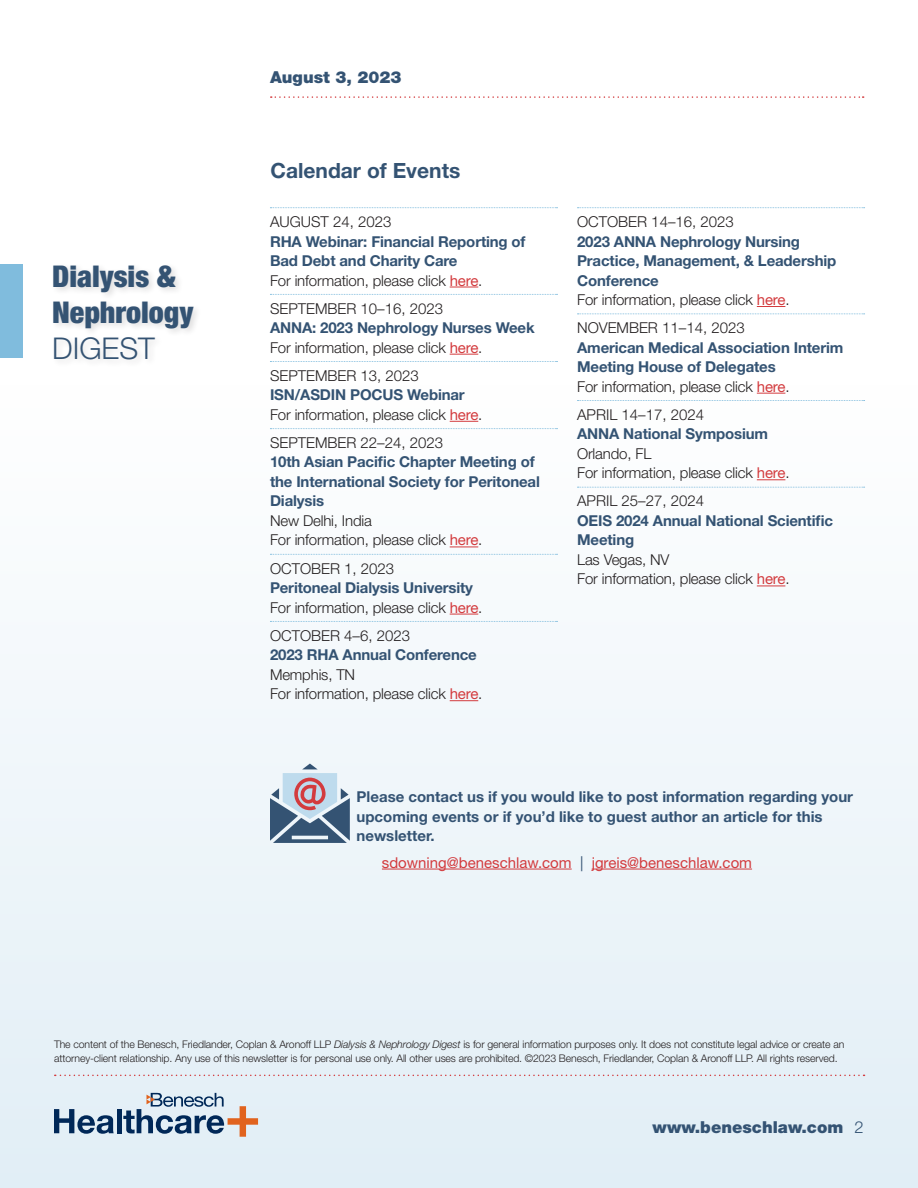
<style>
.page{position:relative;width:918px;height:1188px;background:#fff}
.page>*{position:absolute;margin:0;border:0;box-sizing:border-box;transform-origin:0 0}
.t1{font:900 condensed 30px/36px "Helvetica Neue";color:#345373}
.t2{font:300 30px "Helvetica Neue";color:#345373}
.SectionHeader_Smalle{font:700 21px "Helvetica Neue";color:#345373}
.t3{font:900 16.5px "Helvetica Neue";color:#345373}
.t4{font:700 15px/19.5px "Helvetica Neue";letter-spacing:-.01em;color:#345373}
.t5{font:300 15px/19.5px "Helvetica Neue";letter-spacing:-.01em;color:#231f20}
.t6{font:15px "Helvetica Neue";color:#d33b3e}
.t7{font:300 10.5px/13.5px "Helvetica Neue";letter-spacing:-.01em;color:#231f20}
.s1{font-weight:300;color:#231f20}
.s2{font-weight:400;color:#d33b3e}
.s3{font-weight:700;color:#345373}
.s4{color:#345373}
.s5{font-style:italic}
.s6{font-weight:300}
</style>
<div class="page">
<div style="left:0;top:385px;width:918px;height:803px;background:linear-gradient(to bottom,#fefefe,#e1eef6)"></div>
<svg style="left:271px;top:96px;width:593px;height:2px"></svg>
<div style="left:51px;top:263px;width:151px;height:105px;background:#231f20;opacity:.15"></div>
<svg style="left:55px;top:1075px;width:810px;height:1px"></svg>
<div style="left:0;top:264px;width:23px;height:93px;background:#80bcdd"></div>
<svg style="left:54px;top:1109px;width:60px;height:25px"></svg>
<hr style="left:117px;top:1109px;width:4px;height:24px;background:#002858">
<svg style="left:123px;top:1093px;width:135px;height:44px"></svg>
<svg style="left:270px;top:207px;width:287px;height:1px"></svg>
<svg style="left:450px;top:287px;width:28px;height:1px"></svg>
<svg style="left:270px;top:294px;width:287px;height:1px"></svg>
<svg style="left:450px;top:354px;width:28px;height:1px"></svg>
<svg style="left:270px;top:361px;width:287px;height:1px"></svg>
<svg style="left:450px;top:421px;width:28px;height:1px"></svg>
<svg style="left:270px;top:428px;width:287px;height:1px"></svg>
<svg style="left:450px;top:547px;width:28px;height:1px"></svg>
<svg style="left:270px;top:554px;width:287px;height:1px"></svg>
<svg style="left:450px;top:614px;width:28px;height:1px"></svg>
<svg style="left:270px;top:621px;width:287px;height:1px"></svg>
<svg style="left:450px;top:700px;width:28px;height:1px"></svg>
<svg style="left:578px;top:207px;width:287px;height:1px"></svg>
<svg style="left:757px;top:306px;width:28px;height:1px"></svg>
<svg style="left:578px;top:314px;width:287px;height:1px"></svg>
<svg style="left:757px;top:393px;width:28px;height:1px"></svg>
<svg style="left:578px;top:400px;width:287px;height:1px"></svg>
<svg style="left:757px;top:479px;width:28px;height:1px"></svg>
<svg style="left:578px;top:487px;width:287px;height:1px"></svg>
<svg style="left:757px;top:586px;width:28px;height:1px"></svg>
<hr style="left:382px;top:869px;width:190px;height:1px;background:#d33b3e">
<hr style="left:592px;top:869px;width:160px;height:1px;background:#d33b3e">
<svg style="left:270px;top:764px;width:80px;height:79px"></svg>
<p class="t3" style="left:270px;top:67px;width:133px">August 3, 2023</p>
<h1 class="t1" style="left:52px;top:258px;width:143px">Dialysis &amp;<br>Nephrology</h1>
<h1 class="t2" style="left:52px;top:330px;width:104px">DIGEST</h1>
<p class="SectionHeader_Smalle" style="left:271px;top:158px;width:191px">Calendar of Events</p>
<p class="t4" style="left:270px;top:212px;width:257px"><span class="s1">AUGUST 24, 2023<br></span>RHA Webinar: Financial Reporting of<br>Bad Debt and Charity Care<br><span class="s1">For information, please click</span> <span class="s2">here</span><span class="s1">.</span></p>
<p class="t5" style="left:270px;top:298px;width:266px">SEPTEMBER 10–16, 2023<br><span class="s3">ANNA: 2023 Nephrology Nurses Week<br></span>For information, please click <span class="s2">here</span>.</p>
<p class="t5" style="left:270px;top:365px;width:214px">SEPTEMBER 13, 2023<br><span class="s3">ISN/ASDIN POCUS Webinar<br></span>For information, please click <span class="s2">here</span>.</p>
<p class="t4" style="left:270px;top:433px;width:271px"><span class="s1">SEPTEMBER 22–24, 2023<br></span>10th Asian Pacific Chapter Meeting of the International Society for Peritoneal<br>Dialysis<br><span class="s1">New Delhi, India<br>For information, please click</span> <span class="s2">here</span><span class="s1">.</span></p>
<p class="t5" style="left:270px;top:558px;width:214px">OCTOBER 1, 2023<br><span class="s3">Peritoneal Dialysis University<br></span>For information, please click <span class="s2">here</span>.</p>
<p class="t5" style="left:270px;top:625px;width:214px">OCTOBER 4–6, 2023<br><span class="s3">2023 RHA Annual Conference<br></span>Memphis, TN<br>For information, please click <span class="s2">here</span>.</p>
<p class="t4" style="left:577px;top:212px;width:261px"><span class="s1">OCTOBER 14–16, 2023<br></span>2023 ANNA Nephrology Nursing<br>Practice, Management, &amp; Leadership<br>Conference<br><span class="s1">For information, please click</span> <span class="s2">here</span><span class="s1">.</span></p>
<p class="t4" style="left:577px;top:318px;width:268px"><span class="s1">NOVEMBER 11–14, 2023<br></span>American Medical Association Interim<br>Meeting House of Delegates<br><span class="s1">For information, please click</span> <span class="s2">here</span><span class="s1">.</span></p>
<p class="t5" style="left:577px;top:404px;width:214px">APRIL 14–17, 2024<br><span class="s3">ANNA National Symposium<br></span>Orlando, FL<br>For information, please click <span class="s2">here</span>.</p>
<p class="t5" style="left:577px;top:491px;width:257px">APRIL 25–27, 2024<br><span class="s3">OEIS 2024 Annual National Scientific<br>Meeting<br></span>Las Vegas, NV<br>For information, please click <span class="s2">here</span>.</p>
<p class="t4" style="left:357px;top:787px;width:498px">Please contact us if you would like to post information regarding your upcoming events or if you’d like to guest author an article for this newsletter.</p>
<p class="t6" style="left:382px;top:853px;width:372px">sdowning@beneschlaw.com <span class="s4">|</span> jgreis@beneschlaw.com</p>
<p class="t7" style="left:54px;top:1038px;width:792px">The content of the Benesch, Friedlander, Coplan &amp; Aronoff LLP <span class="s5">Dialysis &amp; Nephrology Digest</span> is for general information purposes only. It does not constitute legal advice or create an attorney-client relationship. Any use of this newsletter is for personal use only. All other uses are prohibited. ©2023 Benesch, Friedlander, Coplan &amp; Aronoff LLP. All rights reserved.</p>
<p class="t3" style="left:653px;top:1117px;width:212px">www.beneschlaw.com <span class="s6">2</span></p>
</div>
